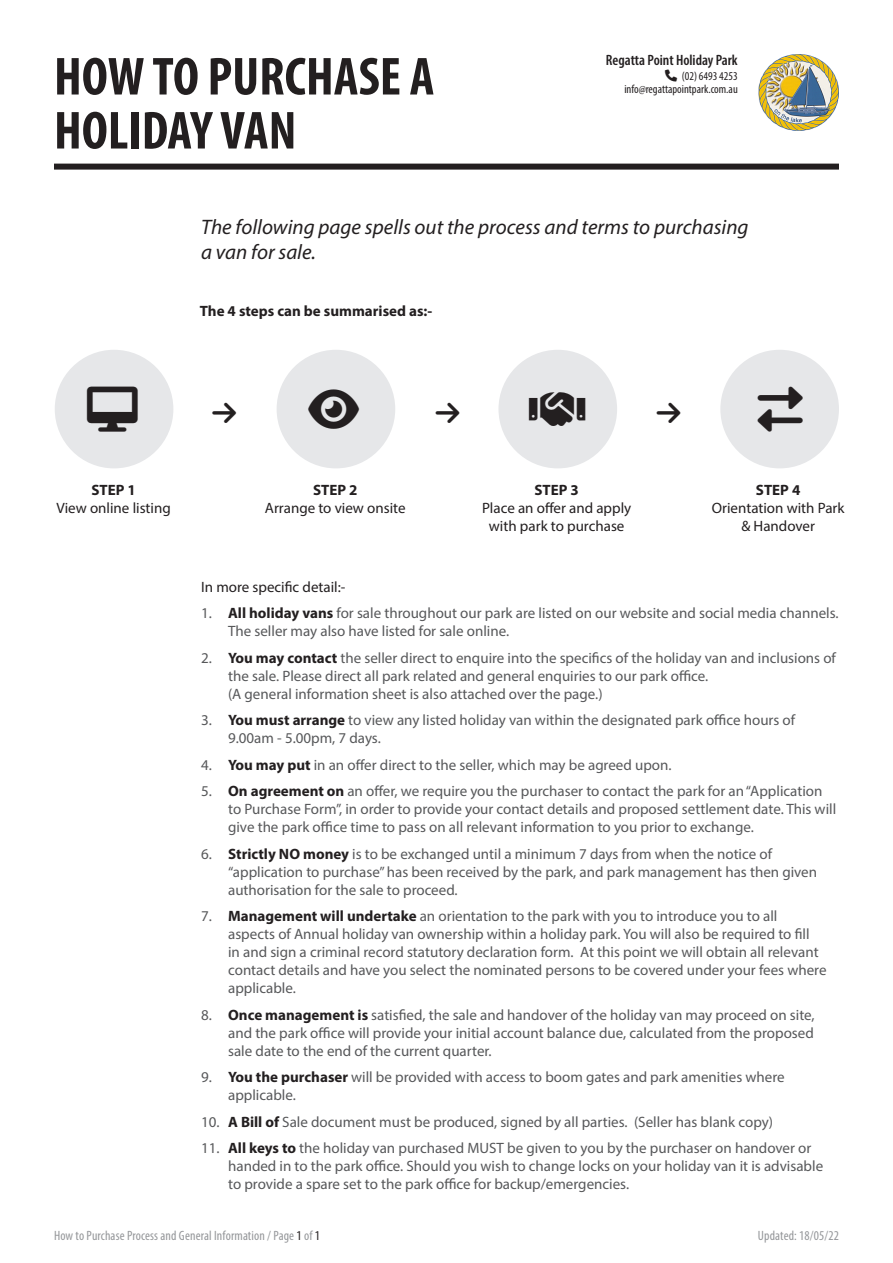
<style>
.page{position:relative;width:893px;height:1263px;background:#fff}
.page>*{position:absolute;margin:0;border:0;box-sizing:border-box;transform-origin:0 0}
.t1{font:700 condensed 54px/54px "Myriad Pro";color:#231f20}
.Body_Black{font:45px "Font Awesome 6 Pro Solid";color:#231f20}
.Welcome_Text{font:italic 21px/25.2px "Myriad Pro";color:#231f20}
.t2{font:15px/18px "Myriad Pro";color:#57585a}
.Body_Black-2{font:15px/18px "Myriad Pro";color:#231f20;text-align:center}
.Body_Black-3{font:700 15px "Myriad Pro";color:#231f20}
.t3{font:600 condensed 15px "Myriad Pro";color:#231f20}
.t4{font:condensed 13.5px "Myriad Pro";letter-spacing:.01em;color:#95979a}
.t5{font:condensed 12px/13.2px "Myriad Pro";color:#231f20;text-align:right}
.s1{font-weight:700}
.s2{font-weight:700;color:#231f20}
.s3{color:#231f20}
</style>
<div class="page">
<img style="left:759px;top:54px;width:80px;height:77px">
<div style="left:54px;top:164px;width:785px;height:6px;background:#231f20"></div>
<div style="left:55px;top:350px;width:118px;height:118px;background:#e6e7e9;border-radius:50%"></div>
<div style="left:277px;top:350px;width:118px;height:118px;background:#e6e7e9;border-radius:50%"></div>
<div style="left:498px;top:350px;width:119px;height:118px;background:#e6e7e9;border-radius:50%"></div>
<div style="left:720px;top:350px;width:119px;height:118px;background:#e6e7e9;border-radius:50%"></div>
<h1 class="t1" style="left:54px;top:48px;width:382px">HOW TO PURCHASE A<br>HOLIDAY VAN</h1>
<p class="t3" style="left:606px;top:51px;width:133px">Regatta Point Holiday Park</p>
<p class="t5" style="left:624px;top:69px;width:115px">□■ (02) 6493 4253 info@regattapointpark.com.au</p>
<p class="Welcome_Text" style="left:201px;top:214px;width:549px">The following page spells out the process and terms to purchasing a van for sale.</p>
<p class="Body_Black-3" style="left:200px;top:301px;width:234px">The 4 steps can be summarised as:-</p>
<p class="Body_Black" style="left:87px;top:387px;width:52px">▲▼□●▼</p>
<p class="Body_Black" style="left:758px;top:387px;width:47px">■●▼</p>
<p class="Body_Black-2" style="left:57px;top:481px;width:116px"><span class="s1">STEP 1<br></span>View online listing</p>
<p class="Body_Black-2" style="left:265px;top:481px;width:142px"><span class="s1">STEP 2<br></span>Arrange to view onsite</p>
<p class="Body_Black-2" style="left:482px;top:481px;width:151px"><span class="s1">STEP 3<br></span>Place an offer and apply with park to purchase</p>
<p class="Body_Black-2" style="left:712px;top:481px;width:134px"><span class="s1">STEP 4<br></span>Orientation with Park &amp; Handover</p>
<p class="Body_Black-2" style="left:201px;top:577px;width:146px">In more specific detail:-</p>
<p class="t2" style="left:228px;top:604px;width:612px;text-indent:-27px">1. <span class="s2">All holiday vans</span> for sale throughout our park are listed on our website and social media channels.<br>The seller may also have listed for sale online.</p>
<p class="t2" style="left:228px;top:648px;width:609px;text-indent:-27px">2. <span class="s2">You may contact</span> the seller direct to enquire into the specifics of the holiday van and inclusions of the sale. Please direct all park related and general enquiries to our park office.<br>(A general information sheet is also attached over the page.)</p>
<p class="t2" style="left:228px;top:711px;width:569px;text-indent:-27px">3. <span class="s2">You must arrange</span> to view any listed holiday van within the designated park office hours of<br>9.00am - 5.00pm, 7 days.</p>
<p class="t2" style="left:201px;top:755px;width:472px">4. <span class="s2">You may put</span> in an offer direct to the seller, which may be agreed upon.</p>
<p class="t2" style="left:228px;top:782px;width:610px;text-indent:-27px">5. <span class="s2">On agreement on</span> an offer, we require you the purchaser to contact the park for an “Application to Purchase Form”, in order to provide your contact details and proposed settlement date. This will give the park office time to pass on all relevant information to you prior to exchange.</p>
<p class="t2" style="left:228px;top:844px;width:590px;text-indent:-27px">6. <span class="s2">Strictly NO money</span> is to be exchanged until a minimum 7 days from when the notice of “application to purchase” has been received by the park, and park management has then given authorisation for the sale to proceed.</p>
<p class="t2" style="left:228px;top:907px;width:600px;text-indent:-27px">7. <span class="s2">Management will undertake</span> an orientation to the park with you to introduce you to all aspects of Annual holiday van ownership within a holiday park. You will also be required to fill<br>in and sign a criminal record statutory declaration form. At this point we will obtain all relevant contact details and have you select the nominated persons to be covered under your fees where applicable.</p>
<p class="t2" style="left:228px;top:1005px;width:588px;text-align:justify;text-indent:-27px">8. <span class="s2">Once management is</span> satisfied, the sale and handover of the holiday van may proceed on site, and the park office will provide your initial account balance due, calculated from the proposed sale date to the end of the current quarter.</p>
<p class="t2" style="left:228px;top:1068px;width:558px;text-indent:-27px">9. <span class="s2">You the purchaser</span> will be provided with access to boom gates and park amenities where applicable.</p>
<p class="t2" style="left:201px;top:1112px;width:573px">10. <span class="s2">A Bill of</span> Sale document must be produced, signed by all parties. (Seller has blank copy)</p>
<p class="t2" style="left:228px;top:1139px;width:597px;text-indent:-27px">11. <span class="s2">All keys to</span> the holiday van purchased MUST be given to you by the purchaser on handover or handed in to the park office. Should you wish to change locks on your holiday van it is advisable to provide a spare set to the park office for backup/emergencies.</p>
<p class="t4" style="left:54px;top:1227px;width:268px">How to Purchase Process and General Information / Page <span class="s3">1</span> of <span class="s3">1</span></p>
<p class="t4" style="left:758px;top:1227px;width:83px">Updated: 18/05/22</p>
</div>
